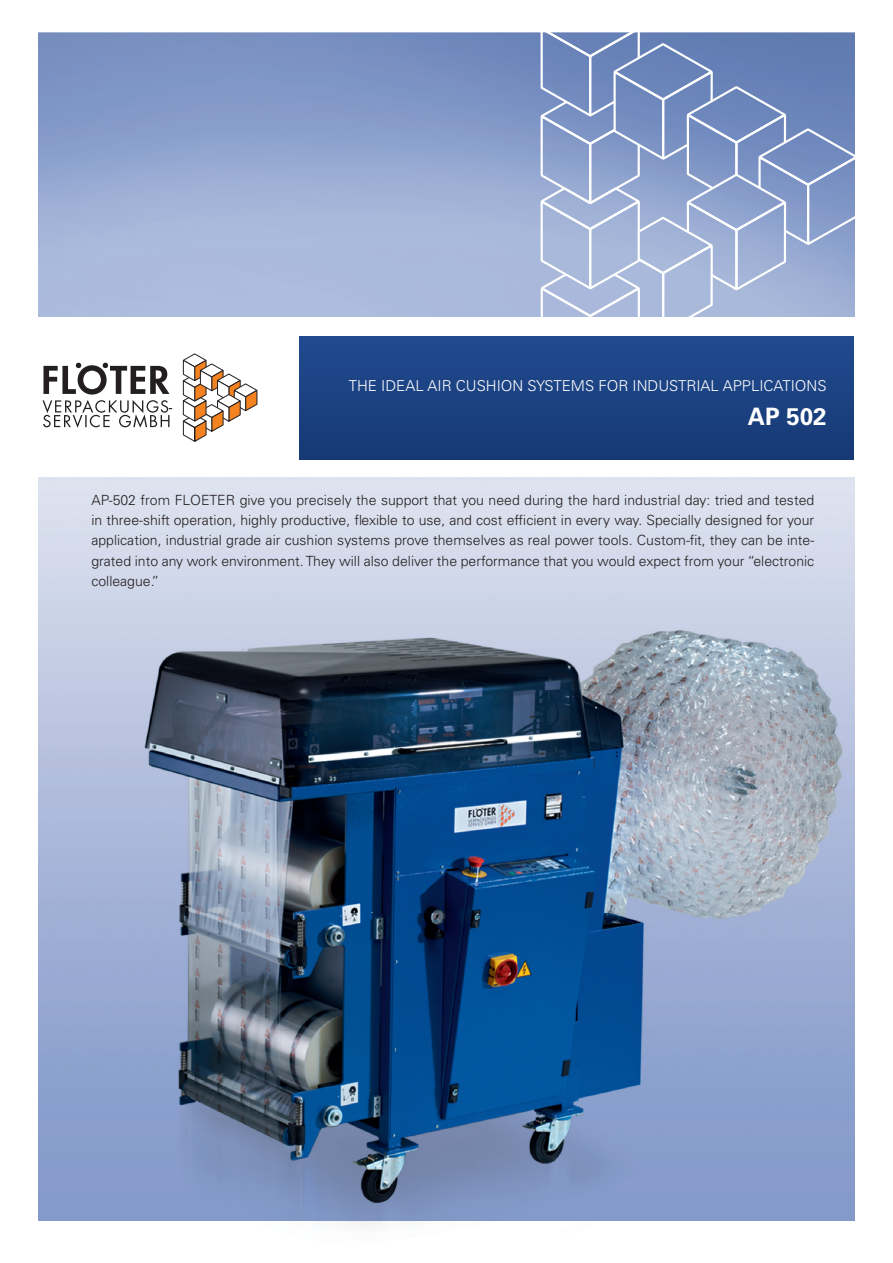
<style>
.page{position:relative;width:893px;height:1263px;background:#fff}
.page>*{position:absolute;margin:0;border:0;box-sizing:border-box;transform-origin:0 0}
.t1{font:700 24px "Univers LT Std";color:#fff}
.t2{font:300 15px "Univers LT Std";color:#fff}
.t3{font:300 14.1px/20.2px "Univers LT Std";color:#231f20;text-align:justify}
</style>
<div class="page">
<img style="left:39px;top:33px;width:815px;height:1187px">
<svg style="left:541px;top:32px;width:314px;height:285px;background:#8fa3cc"></svg>
<div style="left:0;top:317px;width:893px;height:159px;background:#fff"></div>
<div style="left:299px;top:337px;width:555px;height:123px;background:#1b4282"></div>
<svg style="left:182px;top:353px;width:76px;height:89px"></svg>
<svg style="left:43px;top:363px;width:129px;height:65px"></svg>
<img style="left:38px;top:608px;width:15px;height:613px">
<img style="left:840px;top:608px;width:15px;height:613px">
<p class="t2" style="left:349px;top:377px;width:479px">THE IDEAL AIR CUSHION SYSTEMS FOR INDUSTRIAL APPLICATIONS</p>
<h1 class="t1" style="left:748px;top:402px;width:80px">AP 502</h1>
<p class="t3" style="left:91px;top:490px;width:724px">AP-502 from FLOETER give you precisely the support that you need during the hard industrial day: tried and tested in three-shift operation, highly productive, flexible to use, and cost efficient in every way. Specially designed for your application, industrial grade air cushion systems prove themselves as real power tools. Custom-fit, they can be inte&shy;grated into any work environment. They will also deliver the performance that you would expect from your “electronic colleague.”</p>
</div>
